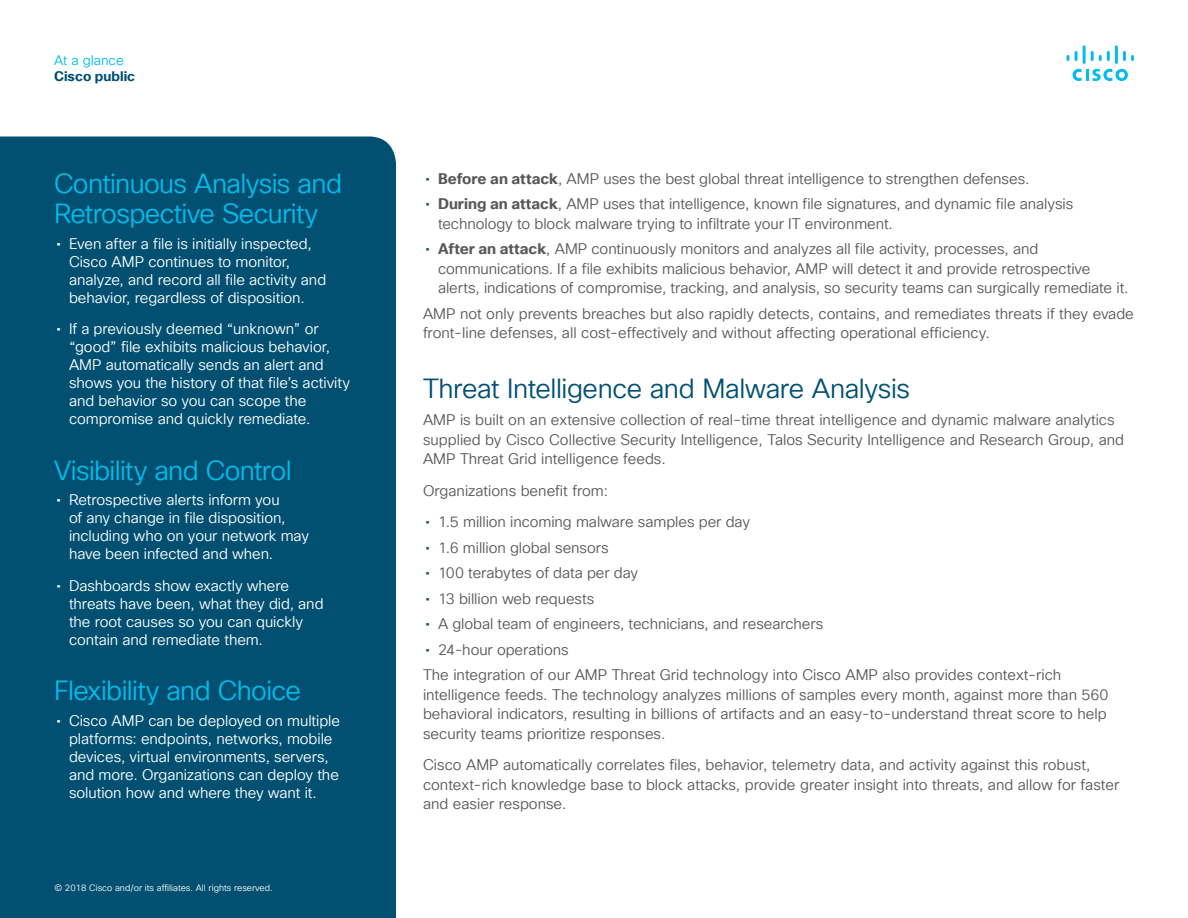
<style>
.page{position:relative;width:1188px;height:918px;background:#fff}
.page>*{position:absolute;margin:0;border:0;box-sizing:border-box;transform-origin:0 0}
.Subhead2_Blue{font:27px/30px "Cisco Sans TT Light";letter-spacing:-.025em;color:#01bcec}
.Subhead2_Indigo{font:27px "Cisco Sans TT Light";letter-spacing:-.015em;color:#005073}
.Body{font:15px/19.5px "Cisco Sans TT Light";color:#57585a}
.t1{font:15px/18px "Cisco Sans TT Light";letter-spacing:-.005em;color:#fff}
.t2{font:700 13.5px "Cisco Sans TT";color:#005073}
.t3{font:13.5px "Cisco Sans TT Light";color:#01bcec}
.Footer_white{font:9px "Cisco Sans TT Light";color:#fff}
.s1{font-family:"Cisco Sans TT"}
.s2{font-family:"Cisco Sans TT";color:#005073}
.s3{font-family:"Cisco Sans TT";font-weight:700}
</style>
<div class="page">
<svg style="left:1073px;top:69px;width:55px;height:12px"></svg>
<svg style="left:1067px;top:55px;width:2px;height:6px"></svg>
<svg style="left:1075px;top:51px;width:3px;height:10px"></svg>
<hr style="left:1083px;top:45px;width:3px;height:19px;background:#01bcec">
<svg style="left:1091px;top:51px;width:19px;height:10px"></svg>
<hr style="left:1115px;top:45px;width:3px;height:19px;background:#01bcec">
<svg style="left:1123px;top:51px;width:11px;height:10px"></svg>
<div style="left:0;top:136px;width:396px;height:782px;background:#015072"></div>
<p class="t3" style="left:54px;top:51px;width:71px">At a glance</p>
<p class="t2" style="left:54px;top:67px;width:83px">Cisco public</p>
<p class="Subhead2_Blue" style="left:54px;top:169px;width:290px">Continuous Analysis and<br>Retrospective Security</p>
<p class="t1" style="left:69px;top:235px;width:259px;text-indent:-13px"><span class="s1">•</span> Even after a file is initially inspected, Cisco AMP continues to monitor, analyze, and record all file activity and behavior, regardless of disposition.</p>
<p class="t1" style="left:69px;top:320px;width:283px;text-indent:-13px"><span class="s1">•</span> If a previously deemed “unknown” or “good” file exhibits malicious behavior, AMP automatically sends an alert and shows you the history of that file’s activity and behavior so you can scope the compromise and quickly remediate.</p>
<p class="Subhead2_Blue" style="left:54px;top:456px;width:239px">Visibility and Control</p>
<p class="t1" style="left:69px;top:491px;width:242px;text-indent:-13px"><span class="s1">•</span> Retrospective alerts inform you<br>of any change in file disposition, including who on your network may have been infected and when.</p>
<p class="t1" style="left:69px;top:577px;width:256px;text-indent:-13px"><span class="s1">•</span> Dashboards show exactly where threats have been, what they did, and the root causes so you can quickly contain and remediate them.</p>
<p class="Subhead2_Blue" style="left:54px;top:676px;width:249px">Flexibility and Choice</p>
<p class="t1" style="left:69px;top:712px;width:273px;text-indent:-13px"><span class="s1">•</span> Cisco AMP can be deployed on multiple platforms: endpoints, networks, mobile devices, virtual environments, servers, and more. Organizations can deploy the solution how and where they want it.</p>
<p class="Footer_white" style="left:54px;top:882px;width:220px">© 2018 Cisco and/or its affiliates. All rights reserved.</p>
<p class="Body" style="left:425px;top:169px;width:606px"><span class="s2">•</span> <span class="s3">Before an attack</span>, AMP uses the best global threat intelligence to strengthen defenses.</p>
<p class="Body" style="left:438px;top:195px;width:637px;text-indent:-13px"><span class="s2">•</span> <span class="s3">During an attack</span>, AMP uses that intelligence, known file signatures, and dynamic file analysis technology to block malware trying to infiltrate your IT environment.</p>
<p class="Body" style="left:438px;top:240px;width:692px;text-indent:-13px"><span class="s2">•</span> <span class="s3">After an attack</span>, AMP continuously monitors and analyzes all file activity, processes, and communications. If a file exhibits malicious behavior, AMP will detect it and provide retrospective alerts, indications of compromise, tracking, and analysis, so security teams can surgically remediate it.</p>
<p class="Body" style="left:423px;top:304px;width:712px">AMP not only prevents breaches but also rapidly detects, contains, and remediates threats if they evade front-line defenses, all cost-effectively and without affecting operational efficiency.</p>
<p class="Subhead2_Indigo" style="left:423px;top:371px;width:489px">Threat Intelligence and Malware Analysis</p>
<p class="Body" style="left:423px;top:411px;width:703px">AMP is built on an extensive collection of real-time threat intelligence and dynamic malware analytics supplied by Cisco Collective Security Intelligence, Talos Security Intelligence and Research Group, and<br>AMP Threat Grid intelligence feeds.</p>
<p class="Body" style="left:423px;top:481px;width:187px">Organizations benefit from:</p>
<p class="Body" style="left:425px;top:513px;width:326px"><span class="s2">•</span> 1.5 million incoming malware samples per day</p>
<p class="Body" style="left:425px;top:538px;width:185px"><span class="s2">•</span> 1.6 million global sensors</p>
<p class="Body" style="left:425px;top:564px;width:214px"><span class="s2">•</span> 100 terabytes of data per day</p>
<p class="Body" style="left:425px;top:589px;width:171px"><span class="s2">•</span> 13 billion web requests</p>
<p class="Body" style="left:425px;top:615px;width:399px"><span class="s2">•</span> A global team of engineers, technicians, and researchers</p>
<p class="Body" style="left:425px;top:640px;width:145px"><span class="s2">•</span> 24-hour operations</p>
<p class="Body" style="left:423px;top:666px;width:687px">The integration of our AMP Threat Grid technology into Cisco AMP also provides context-rich intelligence feeds. The technology analyzes millions of samples every month, against more than 560 behavioral indicators, resulting in billions of artifacts and an easy-to-understand threat score to help security teams prioritize responses.</p>
<p class="Body" style="left:423px;top:756px;width:698px">Cisco AMP automatically correlates files, behavior, telemetry data, and activity against this robust, context-rich knowledge base to block attacks, provide greater insight into threats, and allow for faster and easier response.</p>
</div>
